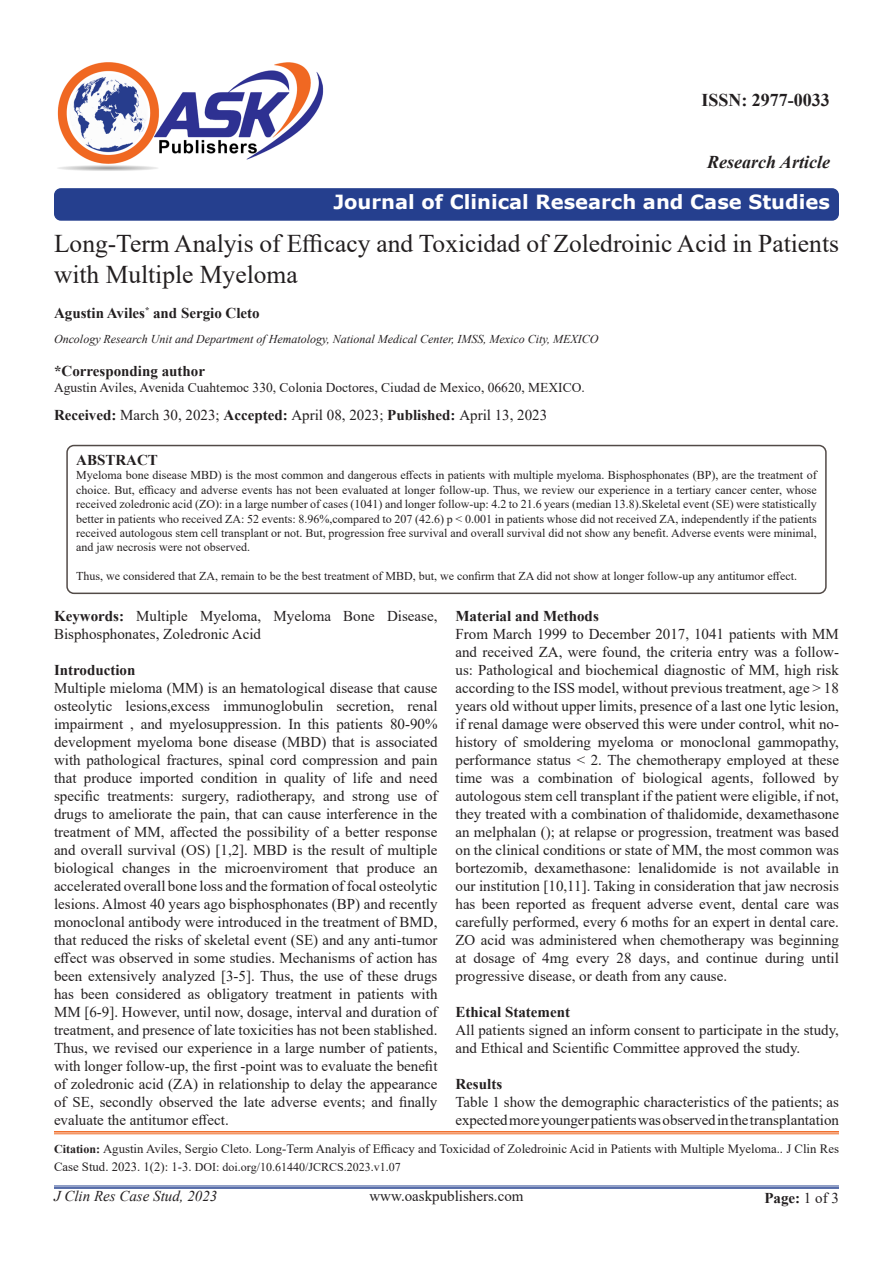
<style>
.page{position:relative;width:893px;height:1263px;background:#fff}
.page>*{position:absolute;margin:0;border:0;box-sizing:border-box;transform-origin:0 0}
.t1{font:25.5px/30.6px "Times New Roman";color:#231f20}
.t2{font:700 19.5px "Verdana";color:#fff}
.t3{font:italic 700 18px "Times New Roman";color:#231f20}
.t4{font:700 18px "Times New Roman";color:#231f20}
.t5{font:15px/18px "Times New Roman";color:#231f20}
.t6{font:700 15px "Times New Roman";color:#231f20}
.t7{font:italic 15px "Times New Roman";color:#231f20}
.t8{font:13.5px "Times New Roman";color:#231f20}
.t9{font:12.75px "Times New Roman";color:#231f20}
.t10{font:12px/14.4px "Times New Roman";color:#231f20;text-align:justify}
.t11{font:italic 12px "Times New Roman";color:#231f20}
.s1{font-weight:700}
.s2{font-weight:700;font-size:12px}
.s3{font-size:12.75px}
.s4{font-weight:400}
</style>
<div class="page">
<hr style="left:54px;top:1186px;width:785px;height:1px;background:#24418f">
<hr style="left:54px;top:1187px;width:785px;height:2px;background:#24418f">
<div style="left:66px;top:445px;width:761px;height:149px;border:2px solid #524a47;border-radius:7px"></div>
<div style="left:54px;top:188px;width:785px;height:33px;background:#253f8e;border-radius:7px"></div>
<hr style="left:54px;top:1131px;width:785px;height:1px;background:#f06822">
<hr style="left:54px;top:1133px;width:785px;height:1px;background:#f06822">
<img style="left:57px;top:62px;width:267px;height:109px">
<p class="t4" style="left:701px;top:87px;width:130px">ISSN: 2977-0033</p>
<p class="t3" style="left:707px;top:150px;width:124px">Research Article</p>
<p class="t2" style="left:333px;top:188px;width:498px">Journal of Clinical Research and Case Studies</p>
<p class="t1" style="left:54px;top:227px;width:786px">Long-Term Analyis of Efficacy and Toxicidad of Zoledroinic Acid in Patients with Multiple Myeloma</p>
<p class="t6" style="left:54px;top:302px;width:207px">Agustin Aviles<sup>*</sup> and Sergio Cleto</p>
<p class="t11" style="left:54px;top:330px;width:546px">Oncology Research Unit and Department of Hematology, National Medical Center, IMSS, Mexico City, MEXICO</p>
<p class="t6" style="left:54px;top:360px;width:152px">*Corresponding author</p>
<p class="t8" style="left:54px;top:378px;width:532px">Agustin Aviles, Avenida Cuahtemoc 330, Colonia Doctores, Ciudad de Mexico, 06620, MEXICO.</p>
<p class="t5" style="left:54px;top:405px;width:495px"><span class="s1">Received:</span> March 30, 2023; <span class="s1">Accepted:</span> April 08, 2023; <span class="s1">Published:</span> April 13, 2023</p>
<p class="t6" style="left:76px;top:449px;width:83px">ABSTRACT</p>
<p class="t10" style="left:76px;top:468px;width:742px">Myeloma bone disease MBD) is the most common and dangerous effects in patients with multiple myeloma. Bisphosphonates (BP), are the treatment of choice. But, efficacy and adverse events has not been evaluated at longer follow-up. Thus, we review our experience in a tertiary cancer center, whose received zoledronic acid (ZO): in a large number of cases (1041) and longer follow-up: 4.2 to 21.6 years (median 13.8).Skeletal event (SE) were statistically better in patients who received ZA: 52 events: 8.96%,compared to 207 (42.6) p &lt; 0.001 in patients whose did not received ZA, independently if the patients received autologous stem cell transplant or not. But, progression free survival and overall survival did not show any benefit. Adverse events were minimal, and jaw necrosis were not observed.</p>
<p class="t10" style="left:76px;top:569px;width:722px">Thus, we considered that ZA, remain to be the best treatment of MBD, but, we confirm that ZA did not show at longer follow-up any antitumor effect.</p>
<p class="t5" style="left:54px;top:606px;width:385px"><span class="s1">Keywords:</span> Multiple Myeloma, Myeloma Bone Disease,<br>Bisphosphonates, Zoledronic Acid</p>
<p class="t6" style="left:54px;top:659px;width:83px">Introduction</p>
<p class="t5" style="left:54px;top:678px;width:385px;text-align:justify">Multiple mieloma (MM) is an hematological disease that cause osteolytic lesions,excess immunoglobulin secretion, renal impairment , and myelosuppression. In this patients 80-90% development myeloma bone disease (MBD) that is associated with pathological fractures, spinal cord compression and pain that produce imported condition in quality of life and need specific treatments: surgery, radiotherapy, and strong use of drugs to ameliorate the pain, that can cause interference in the treatment of MM, affected the possibility of a better response and overall survival (OS) [1,2]. MBD is the result of multiple biological changes in the microenviroment that produce an accelerated overall bone loss and the formation of focal osteolytic lesions. Almost 40 years ago bisphosphonates (BP) and recently monoclonal antibody were introduced in the treatment of BMD, that reduced the risks of skeletal event (SE) and any anti-tumor effect was observed in some studies. Mechanisms of action has been extensively analyzed [3-5]. Thus, the use of these drugs has been considered as obligatory treatment in patients with MM [6-9]. However, until now, dosage, interval and duration of treatment, and presence of late toxicities has not been stablished.<br>Thus, we revised our experience in a large number of patients, with longer follow-up, the first -point was to evaluate the benefit of zoledronic acid (ZA) in relationship to delay the appearance of SE, secondly observed the late adverse events; and finally evaluate the antitumor effect.</p>
<p class="t6" style="left:455px;top:605px;width:145px">Material and Methods</p>
<p class="t5" style="left:455px;top:624px;width:385px;text-align:justify">From March 1999 to December 2017, 1041 patients with MM and received ZA, were found, the criteria entry was a follow&shy;us: Pathological and biochemical diagnostic of MM, high risk according to the ISS model, without previous treatment, age &gt; 18 years old without upper limits, presence of a last one lytic lesion, if renal damage were observed this were under control, whit no&shy;history of smoldering myeloma or monoclonal gammopathy, performance status &lt; 2. The chemotherapy employed at these time was a combination of biological agents, followed by autologous stem cell transplant if the patient were eligible, if not, they treated with a combination of thalidomide, dexamethasone an melphalan (); at relapse or progression, treatment was based on the clinical conditions or state of MM, the most common was bortezomib, dexamethasone: lenalidomide is not available in our institution [10,11]. Taking in consideration that jaw necrosis has been reported as frequent adverse event, dental care was carefully performed, every 6 moths for an expert in dental care.<br>ZO acid was administered when chemotherapy was beginning at dosage of 4mg every 28 days, and continue during until progressive disease, or death from any cause.</p>
<p class="t6" style="left:455px;top:1001px;width:116px">Ethical Statement</p>
<p class="t5" style="left:455px;top:1020px;width:385px">All patients signed an inform consent to participate in the study, and Ethical and Scientific Committee approved the study.</p>
<p class="t6" style="left:455px;top:1073px;width:48px">Results</p>
<p class="t5" style="left:455px;top:1092px;width:385px">Table 1 show the demographic characteristics of the patients; as expected more younger patients was observed in the transplantation</p>
<p class="t9" style="left:54px;top:1139px;width:786px"><span class="s2">Citation:</span> Agustin Aviles, Sergio Cleto. Long-Term Analyis of Efficacy and Toxicidad of Zoledroinic Acid in Patients with Multiple Myeloma.. J Clin Res</p>
<p class="t10" style="left:54px;top:1159px;width:348px"><span class="s3">Case Stud. 2023. 1(2): 1-3.</span> DOI: doi.org/10.61440/JCRCS.2023.v1.07</p>
<p class="t7" style="left:54px;top:1186px;width:165px">J Clin Res Case Stud, 2023</p>
<p class="t5" style="left:369px;top:1187px;width:156px">www.oaskpublishers.com</p>
<p class="t6" style="left:764px;top:1187px;width:76px">Page: <span class="s4">1 of 3</span></p>
</div>
